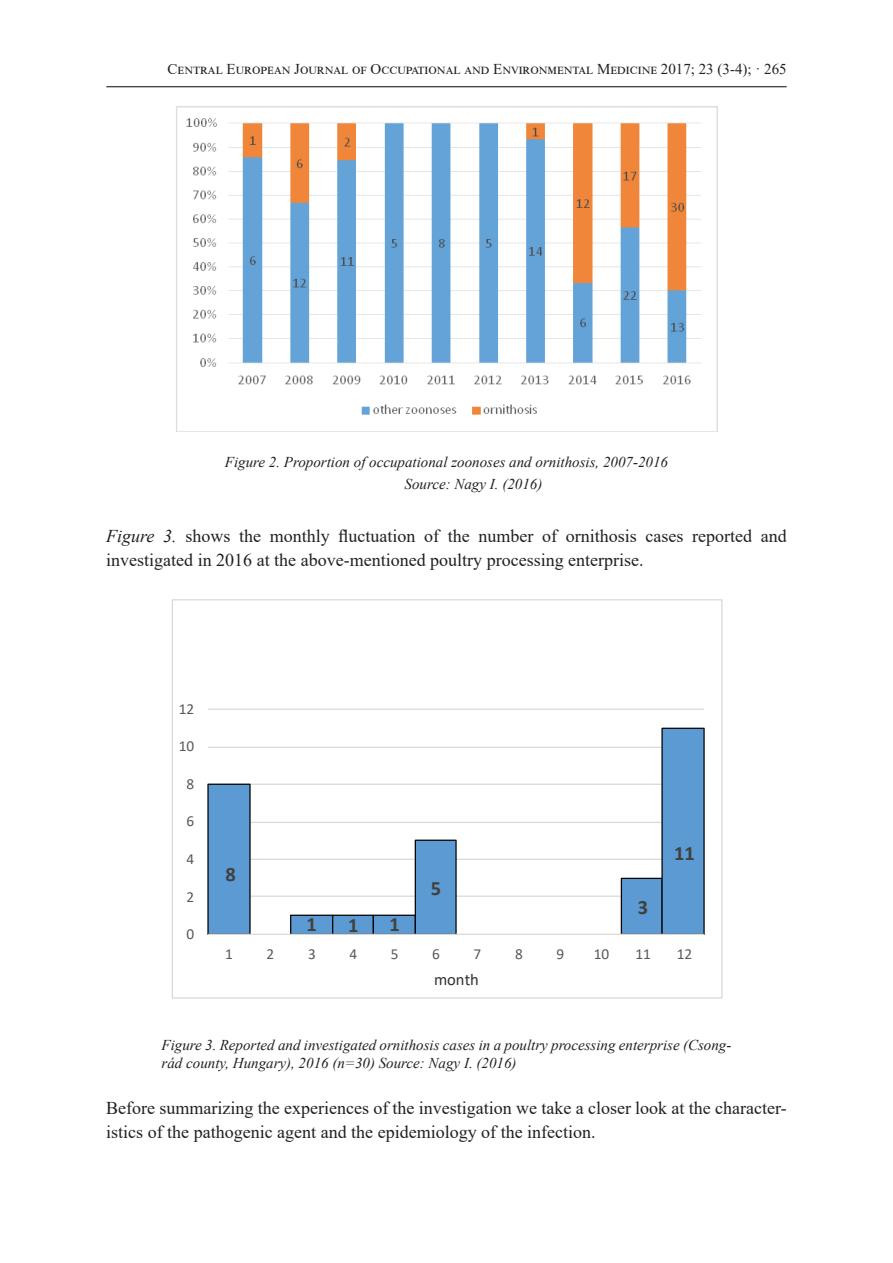
<style>
.page{position:relative;width:893px;height:1263px;background:#fff}
.page>*{position:absolute;margin:0;border:0;box-sizing:border-box;transform-origin:0 0}
.t1{font:700 20.4px "Calibri";color:#404040}
.t2{font:18px/23.9px "Times New Roman";color:#231f20}
.t3{font:16.65px "Calibri";letter-spacing:-.01em;color:#313232}
.t4{font:15.3px "Calibri";letter-spacing:-.005em;color:#595959}
.t5{font:italic 15px/21.6px "Times New Roman";color:#231f20}
.t6{font:15px "Times New Roman";letter-spacing:.065em;color:#231f20}
.s1{font-style:italic}
</style>
<div class="page">
<hr style="left:106px;top:86px;width:681px;height:1px;background:#231f20">
<img style="left:176px;top:106px;width:542px;height:325px">
<hr style="left:208px;top:895px;width:496px;height:2px;background:#dad9d8">
<hr style="left:208px;top:859px;width:496px;height:1px;background:#dad9d8">
<hr style="left:208px;top:822px;width:496px;height:1px;background:#dad9d8">
<hr style="left:208px;top:784px;width:496px;height:1px;background:#dad9d8">
<hr style="left:208px;top:747px;width:496px;height:1px;background:#dad9d8">
<hr style="left:208px;top:708px;width:496px;height:2px;background:#dad9d8">
<div style="left:208px;top:784px;width:42px;height:150px;background:#5c9ad3"></div>
<div style="left:291px;top:915px;width:42px;height:19px;background:#5c9ad3"></div>
<div style="left:290px;top:915px;width:43px;height:20px;border:1px solid #040503"></div>
<div style="left:333px;top:915px;width:40px;height:19px;background:#5c9ad3"></div>
<div style="left:332px;top:915px;width:42px;height:20px;border:1px solid #040503"></div>
<div style="left:373px;top:915px;width:42px;height:19px;background:#5c9ad3"></div>
<div style="left:373px;top:915px;width:43px;height:20px;border:1px solid #040503"></div>
<div style="left:415px;top:840px;width:41px;height:94px;background:#5c9ad3"></div>
<div style="left:415px;top:839px;width:42px;height:96px;border:1px solid #040503"></div>
<div style="left:621px;top:878px;width:41px;height:56px;background:#5c9ad3"></div>
<div style="left:621px;top:878px;width:42px;height:57px;border:1px solid #040503"></div>
<div style="left:662px;top:728px;width:42px;height:206px;background:#5c9ad3"></div>
<div style="left:661px;top:728px;width:44px;height:207px;border:1px solid #040503"></div>
<hr style="left:208px;top:934px;width:496px;height:1px;background:#dad9d8">
<p class="t6" style="left:168px;top:59px;width:620px">Central European Journal of Occupational and Environmental Medicine 2017; 23 (3-4); · 265</p>
<p class="t5" style="left:405px;top:451px;width:265px;text-indent:-180px">Figure 2. Proportion of occupational zoonoses and ornithosis, 2007-2016<br>Source: Nagy I. (2016)</p>
<p class="t2" style="left:106px;top:524px;width:682px"><span class="s1">Figure 3.</span> shows the monthly fluctuation of the number of ornithosis cases reported and investigated in 2016 at the above-mentioned poultry processing enterprise.</p>
<p class="t4" style="left:179px;top:698px;width:17px">12</p>
<p class="t4" style="left:179px;top:735px;width:17px">10</p>
<p class="t4" style="left:186px;top:773px;width:9px">8</p>
<p class="t4" style="left:186px;top:811px;width:9px">6</p>
<p class="t4" style="left:186px;top:848px;width:9px">4</p>
<p class="t4" style="left:186px;top:886px;width:9px">2</p>
<p class="t4" style="left:186px;top:923px;width:9px">0</p>
<p class="t1" style="left:225px;top:860px;width:12px">8</p>
<p class="t1" style="left:307px;top:909px;width:12px">1</p>
<p class="t1" style="left:348px;top:911px;width:12px">1</p>
<p class="t1" style="left:389px;top:909px;width:12px">1</p>
<p class="t1" style="left:431px;top:874px;width:12px">5</p>
<p class="t1" style="left:638px;top:893px;width:12px">3</p>
<p class="t1" style="left:674px;top:839px;width:22px">11</p>
<p class="t4" style="left:225px;top:943px;width:9px">1</p>
<p class="t4" style="left:267px;top:943px;width:9px">2</p>
<p class="t4" style="left:308px;top:943px;width:9px">3</p>
<p class="t4" style="left:349px;top:943px;width:9px">4</p>
<p class="t4" style="left:391px;top:943px;width:9px">5</p>
<p class="t4" style="left:432px;top:943px;width:9px">6</p>
<p class="t4" style="left:474px;top:943px;width:9px">7</p>
<p class="t4" style="left:515px;top:943px;width:9px">8</p>
<p class="t4" style="left:556px;top:943px;width:9px">9</p>
<p class="t4" style="left:594px;top:943px;width:17px">10</p>
<p class="t4" style="left:635px;top:943px;width:17px">11</p>
<p class="t4" style="left:677px;top:943px;width:17px">12</p>
<p class="t3" style="left:434px;top:968px;width:46px">month</p>
<p class="t5" style="left:162px;top:1035px;width:571px;line-height:18px">Figure 3. Reported and investigated ornithosis cases in a poultry processing enterprise (Csong&shy;rád county, Hungary), 2016 (n=30) Source: Nagy I. (2016)</p>
<p class="t2" style="left:106px;top:1095px;width:682px">Before summarizing the experiences of the investigation we take a closer look at the character&shy;istics of the pathogenic agent and the epidemiology of the infection.</p>
</div>
